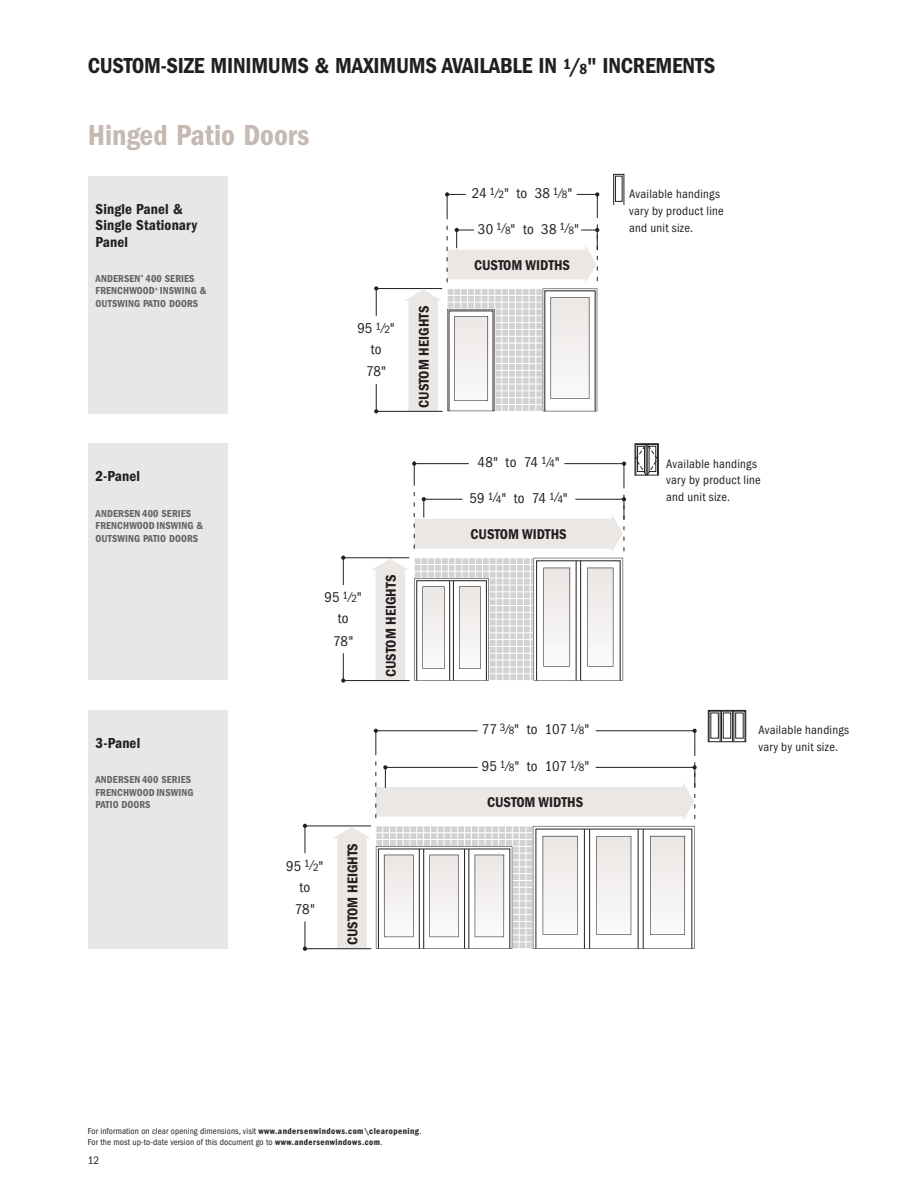
<style>
.page{position:relative;width:918px;height:1188px;background:#fff}
.page>*{position:absolute;margin:0;border:0;box-sizing:border-box;transform-origin:0 0}
.Reverse_page_title{font:30px "ITC Franklin Gothic Std Dm Cd";color:#c5b9b3}
.t1{font:22.5px "ITC Franklin Gothic Std Dm Cd";letter-spacing:-.01em;color:#231f20}
.t2{font:15px/16.5px "ITC Franklin Gothic Std Dm Cd";letter-spacing:.01em;color:#231f20}
.t3{font:condensed 14.7px/21.6px "ITC Franklin Gothic Std";letter-spacing:.005em;color:#231f20;text-align:center}
.t4{font:14.7px "ITC Franklin Gothic Std Dm Cd";color:#231f20}
.t5{font:condensed 12.6px/16.8px "ITC Franklin Gothic Std";letter-spacing:.02em;color:#231f20}
.t6{font:condensed 11.25px "Franklin Gothic";color:#231f20}
.t7{font:10.5px/12.3px "ITC Franklin Gothic Std Dm Cd";letter-spacing:.01em;color:#636366}
.t8{font:condensed 9px/10.5px "ITC Franklin Gothic Std";letter-spacing:.01em;color:#231f20}
.s1{font-size:15.3px}
.s2{font-size:10.95px}
.s3{font-family:"ITC Franklin Gothic Std Dm Cd";font-stretch:normal}
</style>
<div class="page">
<div style="left:88px;top:443px;width:140px;height:237px;background:#e6e7e9"></div>
<div style="left:88px;top:176px;width:140px;height:237px;background:#e6e7e9"></div>
<svg style="left:341px;top:653px;width:4px;height:30px"></svg>
<hr style="left:343px;top:680px;width:67px;height:1px;background:#231f20">
<svg style="left:341px;top:556px;width:4px;height:29px"></svg>
<hr style="left:343px;top:558px;width:66px;height:1px;background:#231f20">
<div style="left:635px;top:444px;width:23px;height:31px;border:1px solid #231f20"></div>
<svg style="left:636px;top:444px;width:22px;height:31px"></svg>
<svg style="left:371px;top:461px;width:255px;height:220px"></svg>
<svg style="left:374px;top:384px;width:4px;height:29px"></svg>
<hr style="left:376px;top:411px;width:67px;height:1px;background:#231f20">
<svg style="left:374px;top:286px;width:4px;height:30px"></svg>
<hr style="left:376px;top:288px;width:66px;height:1px;background:#231f20">
<div style="left:614px;top:174px;width:10px;height:31px;border:1px solid #231f20"></div>
<svg style="left:404px;top:192px;width:195px;height:219px"></svg>
<div style="left:88px;top:710px;width:140px;height:238px;background:#e6e7e9"></div>
<svg style="left:303px;top:921px;width:4px;height:30px"></svg>
<hr style="left:305px;top:948px;width:66px;height:1px;background:#231f20">
<svg style="left:303px;top:824px;width:4px;height:29px"></svg>
<hr style="left:305px;top:826px;width:66px;height:1px;background:#231f20">
<div style="left:708px;top:710px;width:38px;height:32px;border:1px solid #231f20"></div>
<hr style="left:720px;top:711px;width:1px;height:31px;background:#231f20">
<hr style="left:721px;top:711px;width:1px;height:31px;background:#231f20">
<hr style="left:732px;top:711px;width:1px;height:31px;background:#231f20">
<div style="left:723px;top:713px;width:8px;height:25px;border:1px solid #231f20"></div>
<div style="left:709px;top:711px;width:36px;height:31px;border:1px solid #231f20"></div>
<hr style="left:734px;top:711px;width:1px;height:31px;background:#231f20">
<svg style="left:332px;top:729px;width:365px;height:220px"></svg>
<h2 class="t1" style="left:88px;top:53px;width:629px">CUSTOM-SIZE MINIMUMS &amp; MAXIMUMS AVAILABLE IN <sup>1</sup>/<span class="s1">8</span>" INCREMENTS</h2>
<p class="Reverse_page_title" style="left:88px;top:118px;width:223px">Hinged Patio Doors</p>
<p class="t2" style="left:96px;top:201px;width:103px">Single Panel &amp;<br>Single Stationary<br>Panel</p>
<p class="t7" style="left:96px;top:272px;width:112px">ANDERSEN<sup>®</sup> 400 SERIES<br>FRENCHWOOD<sup>®</sup> INSWING &amp;<br>OUTSWING PATIO DOORS</p>
<p class="t3" style="left:357px;top:318px;width:39px">95 <sup>1</sup>⁄<span class="s2">2</span>" to<br>78"</p>
<p class="t4" style="left:415px;top:408px;width:104px;rotate:-90deg">CUSTOM HEIGHTS</p>
<p class="t2" style="left:95px;top:468px;width:46px">2-Panel</p>
<p class="t7" style="left:96px;top:507px;width:109px">ANDERSEN 400 SERIES<br>FRENCHWOOD INSWING &amp;<br>OUTSWING PATIO DOORS</p>
<p class="t2" style="left:96px;top:735px;width:46px">3-Panel</p>
<p class="t7" style="left:96px;top:774px;width:99px">ANDERSEN 400 SERIES<br>FRENCHWOOD INSWING<br>PATIO DOORS</p>
<p class="t3" style="left:324px;top:587px;width:39px">95 <sup>1</sup>⁄<span class="s2">2</span>" to<br>78"</p>
<p class="t4" style="left:383px;top:677px;width:104px;rotate:-90deg">CUSTOM HEIGHTS</p>
<p class="t3" style="left:286px;top:855px;width:39px">95 <sup>1</sup>⁄<span class="s2">2</span>" to<br>78"</p>
<p class="t4" style="left:344px;top:945px;width:104px;rotate:-90deg">CUSTOM HEIGHTS</p>
<p class="t3" style="left:472px;top:183px;width:102px">24 <sup>1</sup>⁄<span class="s2">2</span>" to 38 <sup>1</sup>⁄<span class="s2">8</span>"</p>
<p class="t5" style="left:629px;top:186px;width:96px">Available handings vary by product line</p>
<p class="t3" style="left:478px;top:218px;width:103px">30 <sup>1</sup>⁄<span class="s2">8</span>" to 38 <sup>1</sup>⁄<span class="s2">8</span>"</p>
<p class="t5" style="left:629px;top:219px;width:66px">and unit size.</p>
<p class="t4" style="left:474px;top:257px;width:98px">CUSTOM WIDTHS</p>
<p class="t3" style="left:478px;top:452px;width:84px">48" to 74 <sup>1</sup>⁄<span class="s2">4</span>"</p>
<p class="t5" style="left:666px;top:455px;width:96px">Available handings vary by product line</p>
<p class="t3" style="left:470px;top:487px;width:100px">59 <sup>1</sup>⁄<span class="s2">4</span>" to 74 <sup>1</sup>⁄<span class="s2">4</span>"</p>
<p class="t5" style="left:666px;top:489px;width:66px">and unit size.</p>
<p class="t4" style="left:471px;top:526px;width:98px">CUSTOM WIDTHS</p>
<p class="t3" style="left:482px;top:719px;width:109px">77 <sup>3</sup>⁄<span class="s2">8</span>" to 107 <sup>1</sup>⁄<span class="s2">8</span>"</p>
<p class="t3" style="left:482px;top:755px;width:109px">95 <sup>1</sup>⁄<span class="s2">8</span>" to 107 <sup>1</sup>⁄<span class="s2">8</span>"</p>
<p class="t4" style="left:487px;top:794px;width:98px">CUSTOM WIDTHS</p>
<p class="t5" style="left:758px;top:722px;width:92px">Available handings vary by unit size.</p>
<p class="t8" style="left:88px;top:1126px;width:335px">For information on clear opening dimensions, visit <span class="s3">www.andersenwindows.com\clearopening</span>.<br>For the most up-to-date version of this document go to <span class="s3">www.andersenwindows.com</span>.</p>
<p class="t6" style="left:88px;top:1154px;width:13px">12</p>
</div>
